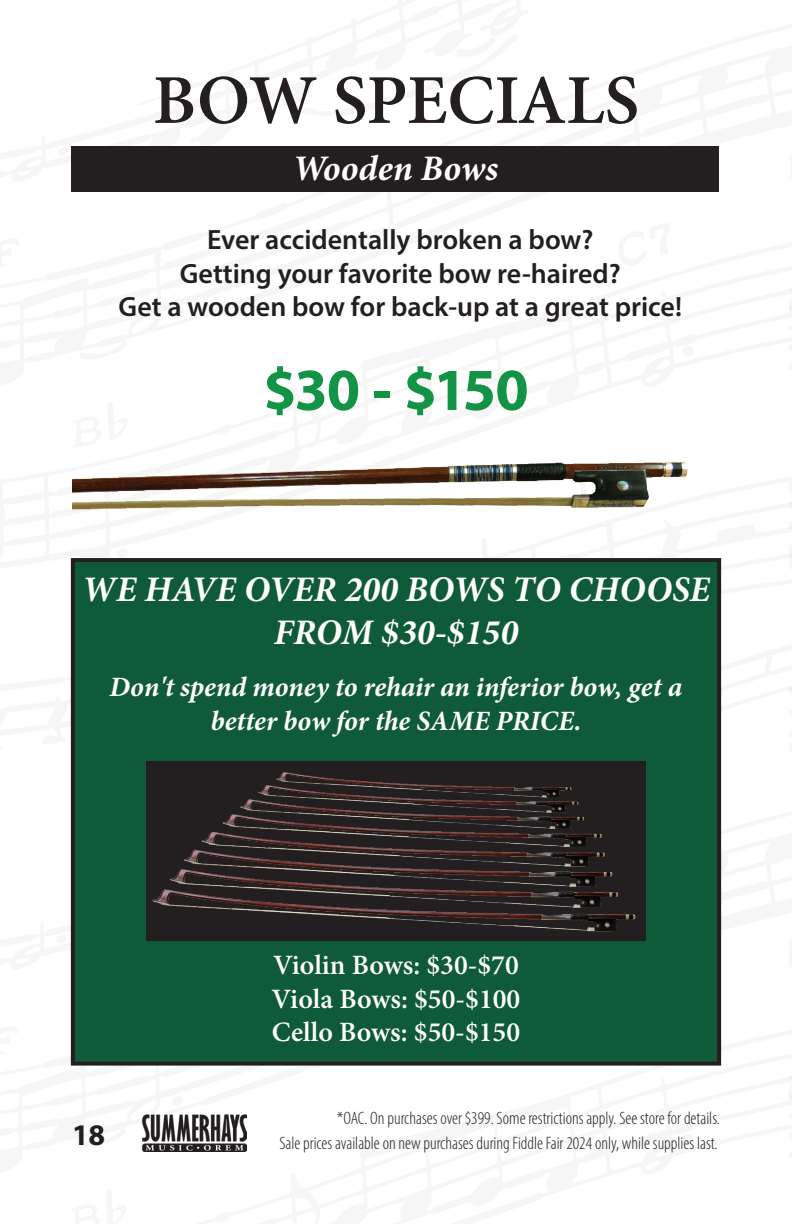
<style>
.page{position:relative;width:792px;height:1224px;background:#fff}
.page>*{position:absolute;margin:0;border:0;box-sizing:border-box;transform-origin:0 0}
.t1{font:600 70px "Minion Pro";color:#231f20}
.t2{font:700 60px "Myriad Pro";color:#129346}
.t3{font:italic 700 36px/43.2px "Minion Pro";color:#fff;text-align:center}
.t4{font:700 30px "Myriad Pro";color:#231f20}
.t5{font:600 28px "Myriad Pro";color:#231f20}
.t6{font:italic 700 28px/33.6px "Minion Pro";letter-spacing:-.005em;color:#fff;text-align:center}
.t7{font:600 28px "Minion Pro";color:#fff}
.t8{font:300 condensed 18px "Myriad Pro";color:#231f20}
</style>
<div class="page">
<img style="left:141px;top:1114px;width:106px;height:38px">
<div style="left:71px;top:146px;width:648px;height:46px;background:#231f20"></div>
<img style="left:72px;top:462px;width:616px;height:48px">
<div style="left:73px;top:560px;width:646px;height:504px;background:#0f5a38"></div>
<div style="left:71px;top:558px;width:650px;height:508px;border:4px solid #231f20"></div>
<div style="left:146px;top:762px;width:500px;height:179px;background:#231f20"></div>
<img style="left:152px;top:772px;width:484px;height:160px">
<p class="t1" style="left:153px;top:52px;width:488px">BOW SPECIALS</p>
<p class="t3" style="left:292px;top:147px;width:208px">Wooden Bows</p>
<p class="t5" style="left:207px;top:222px;width:388px">Ever accidentally broken a bow?</p>
<p class="t5" style="left:180px;top:255px;width:442px">Getting your favorite bow re-haired?</p>
<p class="t5" style="left:119px;top:289px;width:565px">Get a wooden bow for back-up at a great price!</p>
<p class="t2" style="left:263px;top:351px;width:267px">$30 - $150</p>
<p class="t3" style="left:82px;top:567px;width:630px">WE HAVE OVER 200 BOWS TO CHOOSE<br>FROM $30-$150</p>
<p class="t6" style="left:110px;top:670px;width:574px">Don't spend money to rehair an inferior bow, get a better bow for the SAME PRICE.</p>
<p class="t7" style="left:273px;top:946px;width:247px">Violin Bows: $30-$70</p>
<p class="t7" style="left:272px;top:979px;width:250px">Viola Bows: $50-$100</p>
<p class="t7" style="left:272px;top:1013px;width:250px">Cello Bows: $50-$150</p>
<p class="t8" style="left:337px;top:1108px;width:385px">*OAC. On purchases over $399. Some restrictions apply. See store for details.</p>
<h3 class="t4" style="left:72px;top:1115px;width:35px">18</h3>
<p class="t8" style="left:279px;top:1132px;width:440px">Sale prices available on new purchases during Fiddle Fair 2024 only, while supplies last.</p>
</div>
